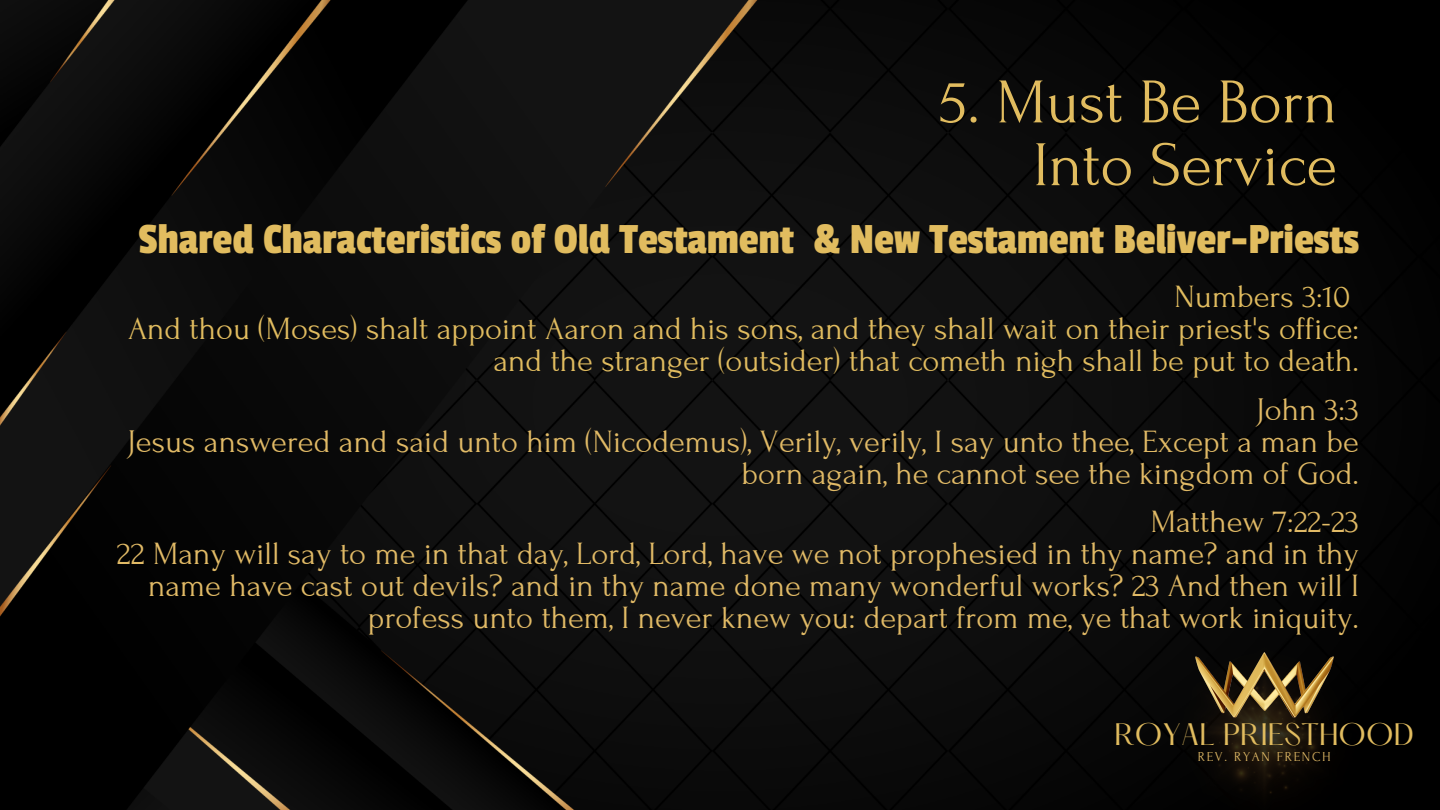
<style>
.page{position:relative;width:1440px;height:810px;background:#fff}
.page>*{position:absolute;margin:0;border:0;box-sizing:border-box;transform-origin:0 0}
.t1{font:63.5px/62.8px "Forum";color:#e1bc5f;text-align:right}
.t2{font:45px "Passion One";color:#e1bc5f}
.t3{font:32.5px/31.9px "Forum";color:#e1ba66;text-align:right}
.t4{font:32.5px/31.9px "Forum";color:#e1bc5f;text-align:right}
.t5{font:27.12px "Hatton";color:#e1bc5f}
.t6{font:13.62px "Forum";letter-spacing:.12em;color:#e1ba66}
</style>
<div class="page">
<img style="left:0;top:0;width:1440px;height:810px">
<img style="left:1154px;top:624px;width:220px;height:186px">
<img style="left:1195px;top:653px;width:138px;height:64px">
<p class="t1" style="left:939px;top:72px;width:399px">5. Must Be Born<br>Into Service</p>
<p class="t2" style="left:139px;top:216px;width:1222px">Shared Characteristics of Old Testament &amp; New Testament Beliver-Priests</p>
<p class="t4" style="left:1175px;top:282px;width:177px">Numbers 3:10</p>
<p class="t4" style="left:128px;top:313px;width:1232px">And thou (Moses) shalt appoint Aaron and his sons, and they shall wait on their priest's office: and the stranger (outsider) that cometh nigh shall be put to death.</p>
<p class="t3" style="left:1256px;top:394px;width:104px">John 3:3</p>
<p class="t3" style="left:127px;top:426px;width:1233px">Jesus answered and said unto him (Nicodemus), Verily, verily, I say unto thee, Except a man be born again, he cannot see the kingdom of God.</p>
<p class="t3" style="left:1151px;top:506px;width:210px">Matthew 7:22-23</p>
<p class="t3" style="left:117px;top:538px;width:1244px">22 Many will say to me in that day, Lord, Lord, have we not prophesied in thy name? and in thy name have cast out devils? and in thy name done many wonderful works? 23 And then will I profess unto them, I never knew you: depart from me, ye that work iniquity.</p>
<p class="t5" style="left:1114px;top:721px;width:301px">ROYAL PRIESTHOOD</p>
<p class="t6" style="left:1198px;top:749px;width:134px">REV. RYAN FRENCH</p>
</div>
